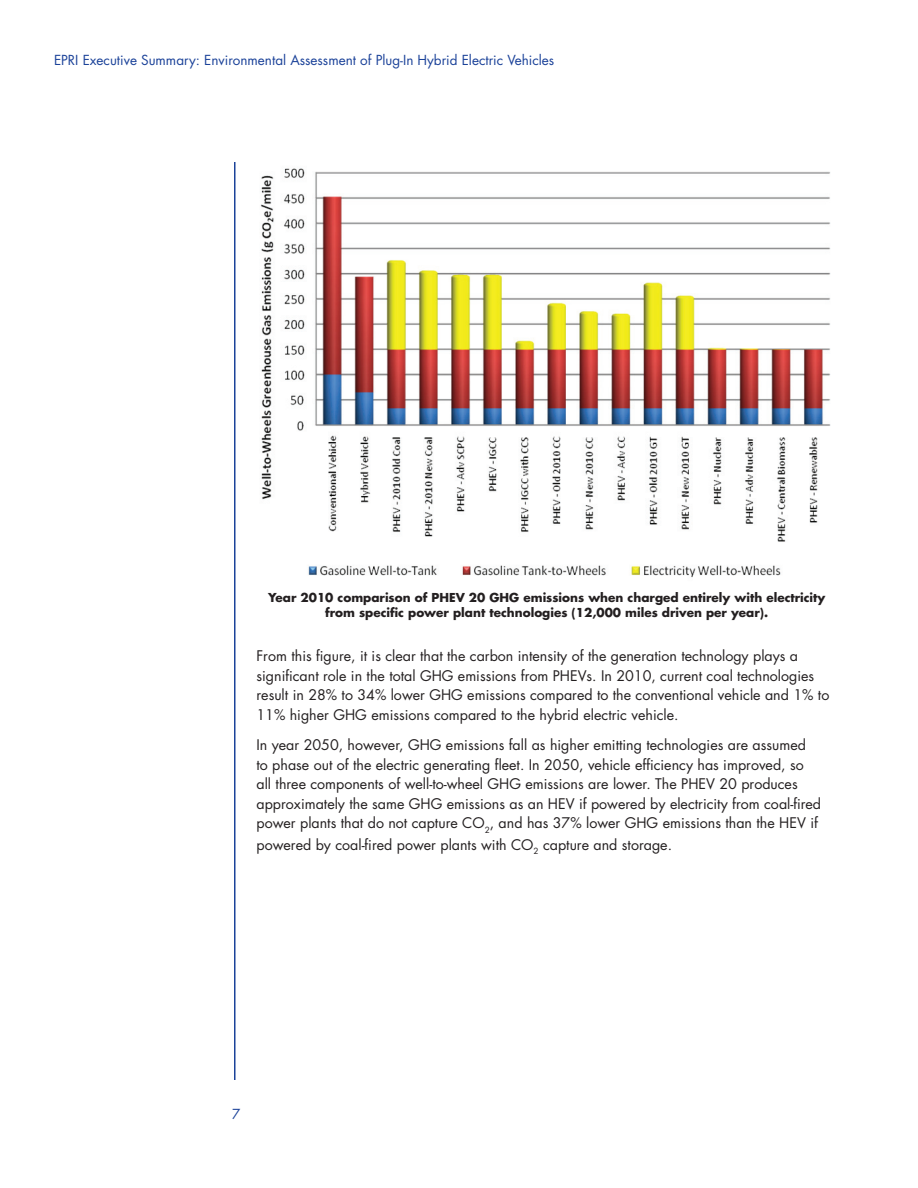
<style>
.page{position:relative;width:918px;height:1188px;background:#fff}
.page>*{position:absolute;margin:0;border:0;box-sizing:border-box;transform-origin:0 0}
.t1{font:14.25px/19.5px "Futura Std";color:#231f20}
.t2{font:13.5px "Futura Std";color:#1b4299}
.t3{font:700 12px/14.4px "Futura Std";color:#231f20;text-align:center}
</style>
<div class="page">
<hr style="left:234px;top:162px;width:2px;height:918px;background:#1b4299">
<img style="left:260px;top:168px;width:571px;height:410px">
<p class="t2" style="left:54px;top:52px;width:502px">EPRI Executive Summary: Environmental Assessment of Plug-In Hybrid Electric Vehicles</p>
<p class="t3" style="left:268px;top:590px;width:559px">Year 2010 comparison of PHEV 20 GHG emissions when charged entirely with electricity from specific power plant technologies (12,000 miles driven per year).</p>
<p class="t1" style="left:256px;top:646px;width:574px">From this figure, it is clear that the carbon intensity of the generation technology plays a significant role in the total GHG emissions from PHEVs. In 201 0, current coal technologies result in 28% to 34% lower GHG emissions compared to the conventional vehicle and 1 % to 11 % higher GHG emissions compared to the hybrid electric vehicle.</p>
<p class="t1" style="left:256px;top:735px;width:566px">In year 2050, however, GHG emissions fall as higher emitting technologies are assumed<br>to phase out of the electric generating fleet. In 2050, vehicle efficiency has improved, so all three components of well-to-wheel GHG emissions are lower. The PHEV 20 produces approximately the same GHG emissions as an HEV if powered by electricity from coal-fired power plants that do not capture CO<sub>2</sub>, and has 37% lower GHG emissions than the HEV if</p>
<p class="t1" style="left:256px;top:835px;width:417px">powered by coal-fired power plants with CO<sub>2</sub> capture and storage.</p>
</div>
